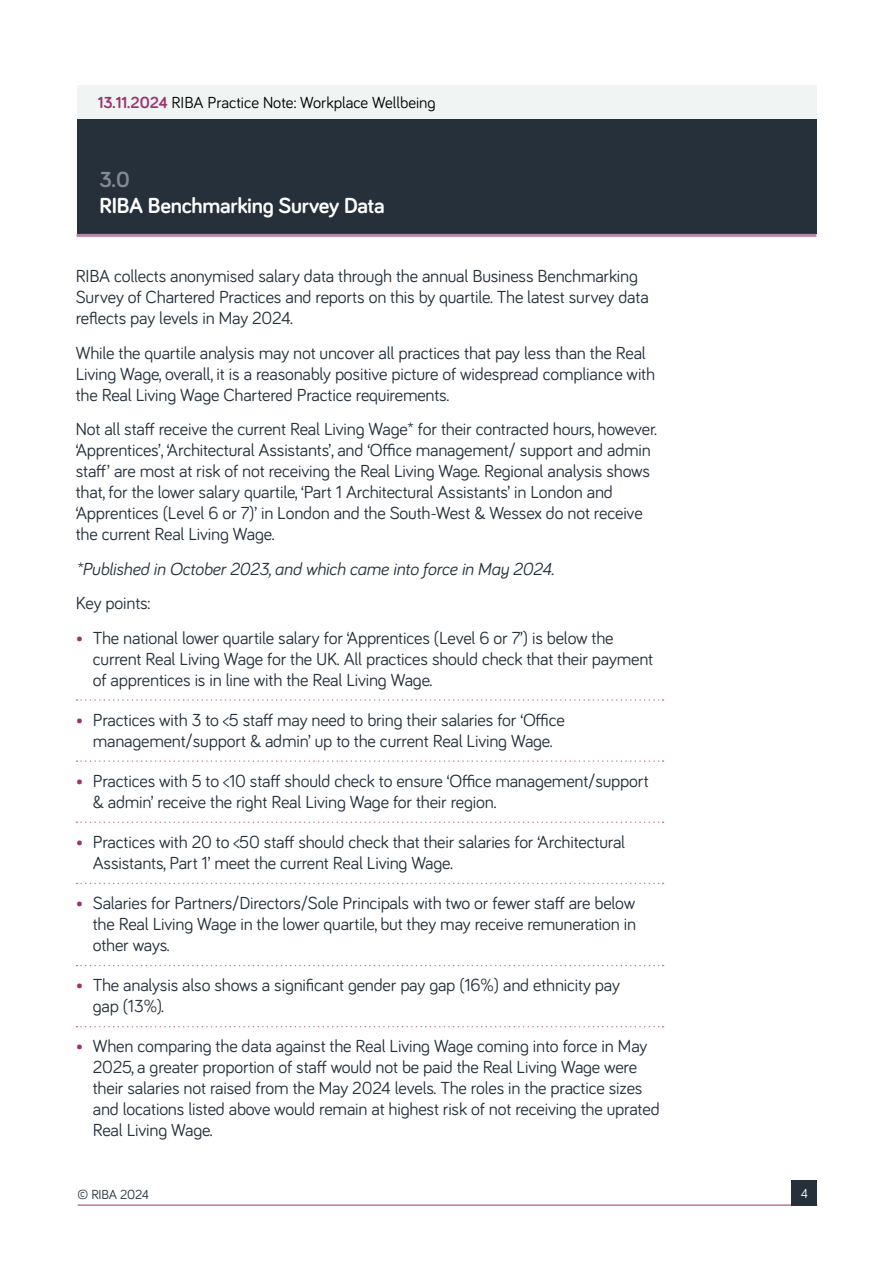
<style>
.page{position:relative;width:893px;height:1263px;background:#fff}
.page>*{position:absolute;margin:0;border:0;box-sizing:border-box;transform-origin:0 0}
.t1{font:700 22.5px "Bariol";letter-spacing:-.015em;color:#fff}
.t2{font:700 22.5px "Bariol";color:#838994}
.t3{font:18px/21px "Bariol";letter-spacing:-.01em;color:#25303b}
.t4{font:italic 18px "Bariol";letter-spacing:-.01em;color:#25303b}
.t5{font:16.5px "Bariol";color:#000}
.t6{font:13.5px "Bariol";letter-spacing:-.01em;color:#25303b}
.t7{font:13.5px "Bariol";color:#fff}
.s1{font-weight:700;color:#9b336f}
.s2{color:#9b336f}
</style>
<div class="page">
<svg style="left:77px;top:699px;width:587px;height:2px"></svg>
<svg style="left:77px;top:760px;width:587px;height:2px"></svg>
<svg style="left:77px;top:821px;width:587px;height:2px"></svg>
<svg style="left:77px;top:883px;width:587px;height:1px"></svg>
<svg style="left:77px;top:965px;width:587px;height:1px"></svg>
<svg style="left:77px;top:1026px;width:587px;height:1px"></svg>
<hr style="left:78px;top:1205px;width:739px;height:1px;background:#9b336f">
<div style="left:792px;top:1180px;width:25px;height:25px;background:#25303b"></div>
<div style="left:77px;top:85px;width:739px;height:34px;background:#f0f4f2"></div>
<div style="left:77px;top:119px;width:739px;height:115px;background:#25303b"></div>
<hr style="left:77px;top:234px;width:739px;height:3px;background:#be84a7">
<p class="t5" style="left:98px;top:91px;width:339px"><span class="s1">13.11.2024</span> RIBA Practice Note: Workplace Wellbeing</p>
<p class="t2" style="left:99px;top:164px;width:32px">3.0</p>
<p class="t1" style="left:99px;top:190px;width:287px">RIBA Benchmarking Survey Data</p>
<p class="t3" style="left:76px;top:265px;width:574px">RIBA collects anonymised salary data through the annual Business Benchmarking<br>Survey of Chartered Practices and reports on this by quartile. The latest survey data reflects pay levels in May 2024.</p>
<p class="t3" style="left:76px;top:341px;width:581px">While the quartile analysis may not uncover all practices that pay less than the Real<br>Living Wage, overall, it is a reasonably positive picture of widespread compliance with the Real Living Wage Chartered Practice requirements.</p>
<p class="t3" style="left:76px;top:418px;width:583px">Not all staff receive the current Real Living Wage* for their contracted hours, however. ‘Apprentices’, ‘Architectural Assistants’, and ‘Office management/ support and admin staff’ are most at risk of not receiving the Real Living Wage. Regional analysis shows that, for the lower salary quartile, ‘Part 1 Architectural Assistants’ in London and ‘Apprentices (Level 6 or 7)’ in London and the South-West &amp; Wessex do not receive the current Real Living Wage.</p>
<p class="t4" style="left:76px;top:556px;width:480px">*Published in October 2023, and which came into force in May 2024.</p>
<p class="t3" style="left:76px;top:592px;width:76px">Key points:</p>
<p class="t3" style="left:93px;top:626px;width:562px;text-indent:-17px"><span class="s2">•</span> The national lower quartile salary for ‘Apprentices (Level 6 or 7’) is below the current Real Living Wage for the UK. All practices should check that their payment of apprentices is in line with the Real Living Wage.</p>
<p class="t3" style="left:76px;top:708px;width:491px;text-align:center"><span class="s2">•</span> Practices with 3 to &lt;5 staff may need to bring their salaries for ‘Office management/support &amp; admin’ up to the current Real Living Wage.</p>
<p class="t3" style="left:93px;top:769px;width:557px;text-indent:-17px"><span class="s2">•</span> Practices with 5 to &lt;10 staff should check to ensure ‘Office management/support &amp; admin’ receive the right Real Living Wage for their region.</p>
<p class="t3" style="left:93px;top:831px;width:534px;text-indent:-17px"><span class="s2">•</span> Practices with 20 to &lt;50 staff should check that their salaries for ‘Architectural<br>Assistants, Part 1’ meet the current Real Living Wage.</p>
<p class="t3" style="left:93px;top:892px;width:545px;text-align:justify;text-indent:-17px"><span class="s2">•</span> Salaries for Partners/Directors/Sole Principals with two or fewer staff are below the Real Living Wage in the lower quartile, but they may receive remuneration in other ways.</p>
<p class="t3" style="left:93px;top:974px;width:529px;text-indent:-17px"><span class="s2">•</span> The analysis also shows a significant gender pay gap (16%) and ethnicity pay gap (13%).</p>
<p class="t3" style="left:93px;top:1035px;width:568px;text-indent:-17px"><span class="s2">•</span> When comparing the data against the Real Living Wage coming into force in May 2025, a greater proportion of staff would not be paid the Real Living Wage were their salaries not raised from the May 2024 levels. The roles in the practice sizes and locations listed above would remain at highest risk of not receiving the uprated Real Living Wage.</p>
<p class="t6" style="left:78px;top:1185px;width:73px">© RIBA 2024</p>
<p class="t7" style="left:801px;top:1184px;width:9px">4</p>
</div>
